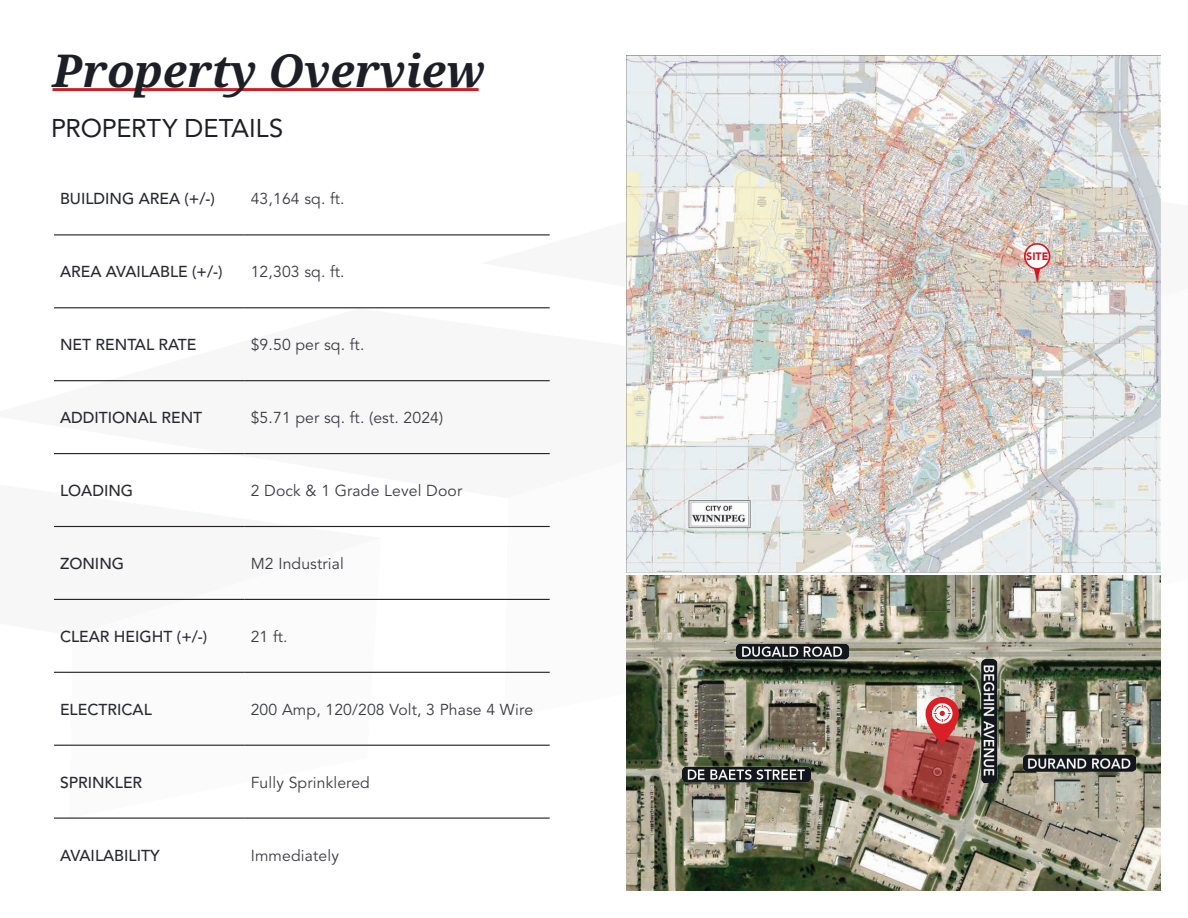
<style>
.page{position:relative;width:1188px;height:918px;background:#fff}
.page>*{position:absolute;margin:0;border:0;box-sizing:border-box;transform-origin:0 0}
.t1{font:italic 700 45px "Droid Serif";color:#1d1f26}
.t2{font:25.5px "Avenir LT Std";letter-spacing:-.005em;color:#1d1f26}
.t3{font:15.75px "Avenir LT Std";letter-spacing:.01em;color:#3a3c42}
.t4{font:500 15.75px "Avenir LT Std";color:#27292f}
.t5{font:900 10.8px "Avenir LT Std";color:#d7171f}
</style>
<div class="page">
<svg style="left:505px;top:525px;width:375px;height:147px"></svg>
<svg style="left:982px;top:572px;width:179px;height:4px"></svg>
<svg style="left:54px;top:308px;width:496px;height:147px"></svg>
<svg style="left:480px;top:235px;width:70px;height:111px"></svg>
<svg style="left:70px;top:671px;width:311px;height:147px"></svg>
<svg style="left:54px;top:525px;width:327px;height:74px"></svg>
<hr style="left:52px;top:88px;width:427px;height:3px;background:#c82026">
<hr style="left:54px;top:234px;width:191px;height:1px;background:#231f20">
<hr style="left:245px;top:234px;width:305px;height:1px;background:#231f20">
<hr style="left:54px;top:307px;width:191px;height:1px;background:#231f20">
<hr style="left:245px;top:307px;width:305px;height:1px;background:#231f20">
<hr style="left:54px;top:380px;width:191px;height:1px;background:#231f20">
<hr style="left:245px;top:380px;width:305px;height:1px;background:#231f20">
<hr style="left:54px;top:453px;width:191px;height:1px;background:#231f20">
<hr style="left:245px;top:453px;width:305px;height:1px;background:#231f20">
<hr style="left:54px;top:526px;width:191px;height:1px;background:#231f20">
<hr style="left:245px;top:526px;width:305px;height:1px;background:#231f20">
<hr style="left:54px;top:599px;width:191px;height:1px;background:#231f20">
<hr style="left:245px;top:599px;width:305px;height:1px;background:#231f20">
<hr style="left:54px;top:672px;width:191px;height:1px;background:#231f20">
<hr style="left:245px;top:672px;width:305px;height:1px;background:#231f20">
<hr style="left:54px;top:745px;width:191px;height:1px;background:#231f20">
<hr style="left:245px;top:745px;width:305px;height:1px;background:#231f20">
<hr style="left:54px;top:818px;width:191px;height:1px;background:#231f20">
<hr style="left:245px;top:818px;width:305px;height:1px;background:#231f20">
<img style="left:626px;top:576px;width:535px;height:315px">
<img style="left:737px;top:642px;width:112px;height:19px">
<img style="left:683px;top:765px;width:127px;height:19px">
<img style="left:1024px;top:753px;width:112px;height:22px">
<img style="left:978px;top:659px;width:22px;height:123px">
<img style="left:626px;top:55px;width:535px;height:517px">
<img style="left:882px;top:697px;width:95px;height:121px">
<svg style="left:1024px;top:243px;width:26px;height:41px"></svg>
<div style="left:1026px;top:245px;width:23px;height:23px;background:#fff;border-radius:50%"></div>
<h1 class="t1" style="left:52px;top:40px;width:434px">Property Overview</h1>
<h2 class="t2" style="left:51px;top:114px;width:234px">PROPERTY DETAILS</h2>
<p class="t4" style="left:60px;top:190px;width:156px">BUILDING AREA (+/-)</p>
<p class="t3" style="left:251px;top:190px;width:95px">43,164 sq. ft.</p>
<p class="t4" style="left:60px;top:263px;width:164px">AREA AVAILABLE (+/-)</p>
<p class="t3" style="left:251px;top:263px;width:95px">12,303 sq. ft.</p>
<p class="t4" style="left:60px;top:336px;width:138px">NET RENTAL RATE</p>
<p class="t3" style="left:251px;top:336px;width:115px">$9.50 per sq. ft.</p>
<p class="t4" style="left:60px;top:409px;width:144px">ADDITIONAL RENT</p>
<p class="t3" style="left:251px;top:409px;width:194px">$5.71 per sq. ft. (est. 2024)</p>
<p class="t4" style="left:60px;top:481px;width:75px">LOADING</p>
<p class="t3" style="left:251px;top:482px;width:213px">2 Dock &amp; 1 Grade Level Door</p>
<p class="t4" style="left:60px;top:554px;width:66px">ZONING</p>
<p class="t3" style="left:251px;top:554px;width:95px">M2 Industrial</p>
<p class="t4" style="left:60px;top:627px;width:149px">CLEAR HEIGHT (+/-)</p>
<p class="t3" style="left:251px;top:627px;width:38px">21 ft.</p>
<p class="t4" style="left:60px;top:700px;width:93px">ELECTRICAL</p>
<p class="t3" style="left:251px;top:700px;width:284px">200 Amp, 120/208 Volt, 3 Phase 4 Wire</p>
<p class="t4" style="left:60px;top:773px;width:84px">SPRINKLER</p>
<p class="t3" style="left:251px;top:773px;width:121px">Fully Sprinklered</p>
<p class="t4" style="left:60px;top:846px;width:101px">AVAILABILITY</p>
<p class="t3" style="left:251px;top:846px;width:90px">Immediately</p>
<p class="t5" style="left:1026px;top:250px;width:24px">SITE</p>
</div>
